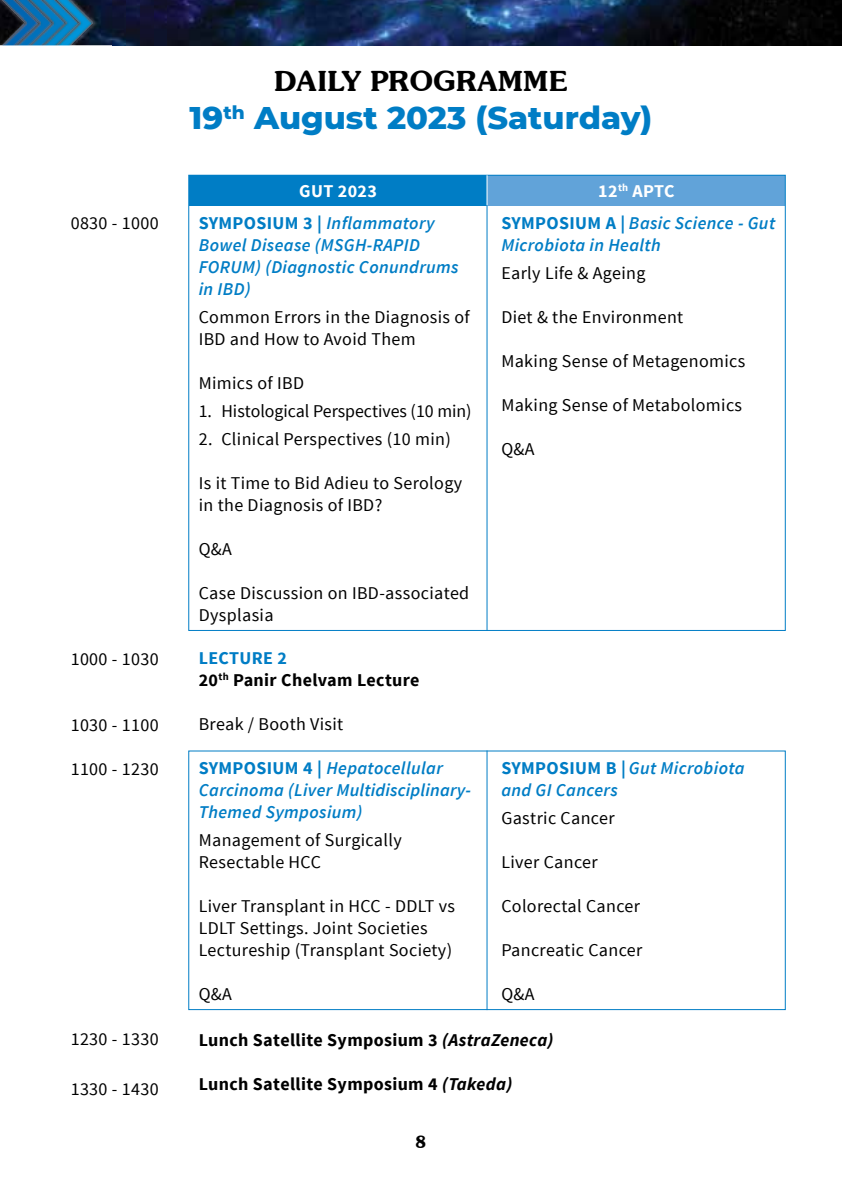
<style>
.page{position:relative;width:842px;height:1191px;background:#fff}
.page>*{position:absolute;margin:0;border:0;box-sizing:border-box;transform-origin:0 0}
.t1{font:800 32px "Montserrat";color:#007dc5}
.t2{font:600 28px "Souvenir IT Cby BT";color:#000}
.t3{font:18px/22px "Source Sans Pro";letter-spacing:.02em;color:#000}
.t4{font:italic 600 18px/22px "Source Sans Pro";letter-spacing:.02em;color:#007dc5}
.t5{font:700 18px/22px "Source Sans Pro";letter-spacing:.02em;color:#000}
.t6{font:18px "Source Sans Pro";color:#000}
.t7{font:700 18px "Source Sans Pro";letter-spacing:.02em;color:#fff}
.t8{font:600 17px "Souvenir IT Cby BT";color:#000}
.s1{font-weight:700;font-style:normal}
.s2{color:#007dc5}
.s3{font-style:italic}
</style>
<div class="page">
<img style="left:93px;top:0;width:749px;height:45px">
<img style="left:0;top:0;width:8px;height:45px">
<img style="left:8px;top:0;width:13px;height:45px">
<img style="left:21px;top:0;width:14px;height:45px">
<img style="left:35px;top:0;width:14px;height:45px">
<img style="left:49px;top:0;width:44px;height:45px">
<div style="left:189px;top:175px;width:298px;height:30px;background:#007dc5"></div>
<div style="left:487px;top:175px;width:298px;height:30px;background:#61a3d9"></div>
<div style="left:188px;top:750px;width:598px;height:260px;border:1px solid #007dc5"></div>
<hr style="left:486px;top:205px;width:1px;height:426px;background:#007dc5">
<hr style="left:486px;top:750px;width:1px;height:260px;background:#007dc5">
<hr style="left:486px;top:175px;width:1px;height:30px;background:#fff">
<h2 class="t2" style="left:274px;top:63px;width:295px">DAILY PROGRAMME</h2>
<h1 class="t1" style="left:190px;top:95px;width:464px">19<sup>th</sup> August 2023 (Saturday)</h1>
<p class="t7" style="left:299px;top:179px;width:79px">GUT 2023</p>
<p class="t7" style="left:598px;top:179px;width:78px">12<sup>th</sup> APTC</p>
<p class="t3" style="left:71px;top:212px;width:90px">0830 - 1000</p>
<p class="t4" style="left:199px;top:212px;width:261px"><span class="s1">SYMPOSIUM 3 |</span> Inflammatory<br>Bowel Disease (MSGH-RAPID<br>FORUM) (Diagnostic Conundrums in IBD)</p>
<p class="t3" style="left:199px;top:306px;width:273px">Common Errors in the Diagnosis of<br>IBD and How to Avoid Them</p>
<p class="t3" style="left:199px;top:372px;width:107px">Mimics of IBD</p>
<p class="t6" style="left:199px;top:400px;width:274px">1. Histological Perspectives (10 min)</p>
<p class="t3" style="left:199px;top:428px;width:254px">2. Clinical Perspectives (10 min)</p>
<p class="t3" style="left:199px;top:472px;width:265px">Is it Time to Bid Adieu to Serology in the Diagnosis of IBD?</p>
<p class="t3" style="left:199px;top:538px;width:35px">Q&amp;A</p>
<p class="t3" style="left:199px;top:582px;width:272px">Case Discussion on IBD-associated<br>Dysplasia</p>
<p class="t4" style="left:501px;top:212px;width:275px"><span class="s1">SYMPOSIUM A |</span> Basic Science - Gut<br>Microbiota in Health</p>
<p class="t3" style="left:501px;top:262px;width:146px">Early Life &amp; Ageing</p>
<p class="t3" style="left:501px;top:306px;width:183px">Diet &amp; the Environment</p>
<p class="t3" style="left:501px;top:350px;width:245px">Making Sense of Metagenomics</p>
<p class="t3" style="left:501px;top:394px;width:242px">Making Sense of Metabolomics</p>
<p class="t3" style="left:501px;top:438px;width:35px">Q&amp;A</p>
<p class="t3" style="left:71px;top:648px;width:90px">1000 - 1030</p>
<p class="t3" style="left:71px;top:714px;width:90px">1030 - 1100</p>
<p class="t3" style="left:71px;top:758px;width:90px">1100 - 1230</p>
<p class="t5" style="left:199px;top:648px;width:222px"><span class="s2">LECTURE 2<br></span>20<sup>th</sup> Panir Chelvam Lecture</p>
<p class="t3" style="left:199px;top:714px;width:146px">Break / Booth Visit</p>
<p class="t4" style="left:199px;top:757px;width:274px"><span class="s1">SYMPOSIUM 4 |</span> Hepatocellular<br>Carcinoma (Liver Multidisciplinary-<br>Themed Symposium)</p>
<p class="t3" style="left:199px;top:829px;width:205px">Management of Surgically<br>Resectable HCC</p>
<p class="t3" style="left:199px;top:895px;width:258px">Liver Transplant in HCC - DDLT vs<br>LDLT Settings. Joint Societies<br>Lectureship (Transplant Society)</p>
<p class="t3" style="left:199px;top:983px;width:35px">Q&amp;A</p>
<p class="t4" style="left:501px;top:757px;width:245px"><span class="s1">SYMPOSIUM B |</span> Gut Microbiota and GI Cancers</p>
<p class="t3" style="left:501px;top:807px;width:115px">Gastric Cancer</p>
<p class="t3" style="left:501px;top:851px;width:98px">Liver Cancer</p>
<p class="t3" style="left:501px;top:895px;width:140px">Colorectal Cancer</p>
<p class="t3" style="left:501px;top:939px;width:143px">Pancreatic Cancer</p>
<p class="t3" style="left:501px;top:983px;width:35px">Q&amp;A</p>
<p class="t3" style="left:71px;top:1028px;width:90px">1230 - 1330</p>
<p class="t3" style="left:71px;top:1078px;width:90px">1330 - 1430</p>
<p class="t5" style="left:199px;top:1029px;width:356px">Lunch Satellite Symposium 3 <span class="s3">(AstraZeneca)</span></p>
<p class="t5" style="left:199px;top:1073px;width:315px">Lunch Satellite Symposium 4 <span class="s3">(Takeda)</span></p>
<p class="t8" style="left:416px;top:1131px;width:12px">8</p>
</div>
